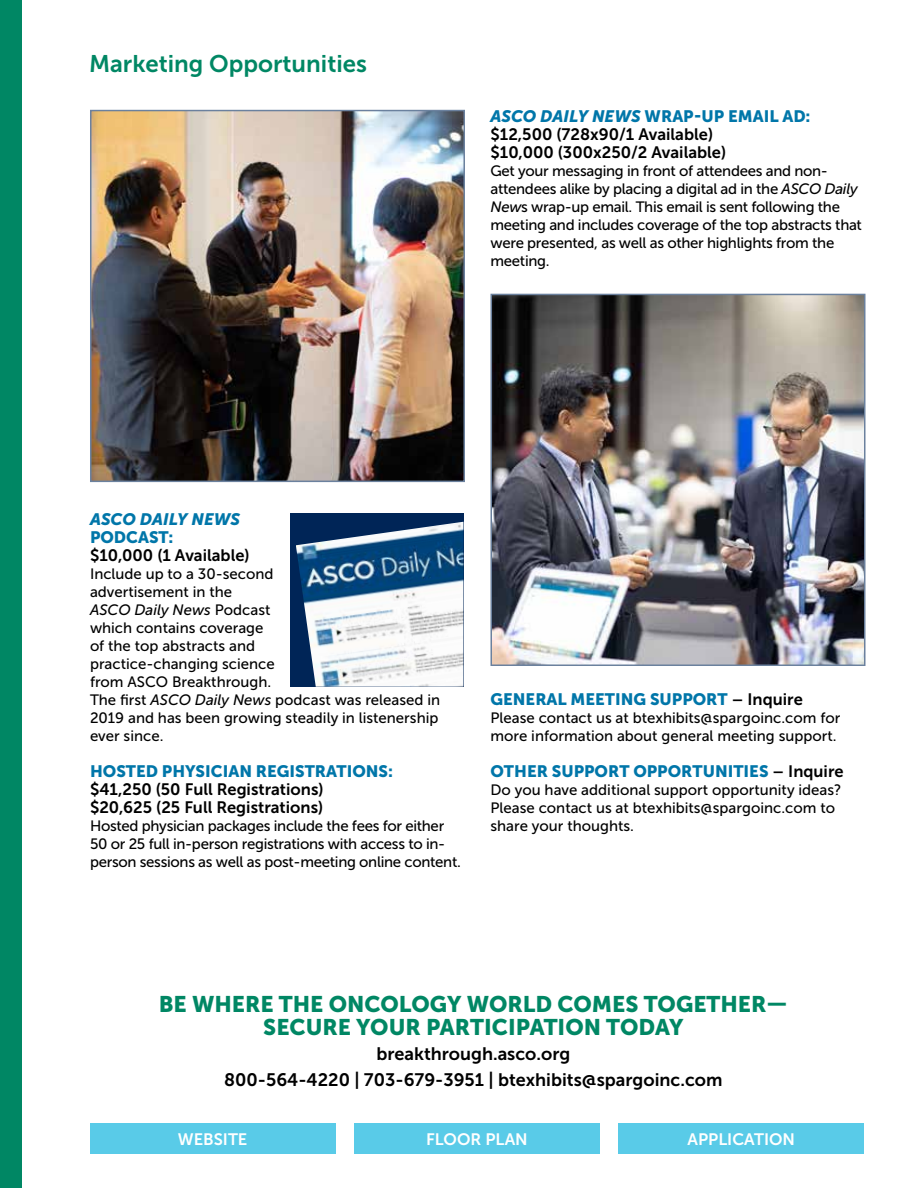
<style>
.page{position:relative;width:918px;height:1188px;background:#fff}
.page>*{position:absolute;margin:0;border:0;box-sizing:border-box;transform-origin:0 0}
.t1{font:24px "Museo Sans 700";color:#008764}
.t2{font:22.5px/22.5px "Museo Sans 900";color:#008764;text-align:center}
.t3{font:18px/25.5px "Museo Sans 700";color:#000;text-align:center}
.t4{font:16.5px/18px "Museo Sans 700";color:#000}
.t5{font:16.5px "Museo Sans 900";color:#0076a9}
.t6{font:16.5px "Museo Sans 700";color:#fff}
.t7{font:italic 16.5px "Museo Sans 900";color:#0076a9}
.t8{font:15px/18px "Museo Sans 500";color:#000}
.t9{font:15px/18px "Museo Sans 500";letter-spacing:-.02em;color:#000}
.s1{font-style:italic}
.s2{font-family:"Museo Sans 700";color:#000}
</style>
<div class="page">
<div style="left:290px;top:513px;width:174px;height:174px;background:#002557"></div>
<img style="left:296px;top:522px;width:168px;height:165px">
<img style="left:93px;top:113px;width:369px;height:366px">
<div style="left:90px;top:110px;width:375px;height:372px;border:2px solid #6b819e"></div>
<img style="left:493px;top:297px;width:370px;height:366px">
<div style="left:490px;top:294px;width:376px;height:372px;border:2px solid #6b819e"></div>
<div style="left:90px;top:1123px;width:245px;height:31px;background:#59cbe8"></div>
<div style="left:354px;top:1123px;width:246px;height:31px;background:#59cbe8"></div>
<div style="left:619px;top:1123px;width:245px;height:31px;background:#59cbe8"></div>
<div style="left:0;top:0;width:22px;height:1188px;background:#008764"></div>
<h1 class="t1" style="left:89px;top:50px;width:279px">Marketing Opportunities</h1>
<p class="t5" style="left:490px;top:107px;width:322px"><span class="s1">ASCO DAILY NEWS</span> WRAP-UP EMAIL AD:</p>
<p class="t4" style="left:490px;top:125px;width:237px">$12,500 (728x90/1 Available) $10,000 (300x250/2 Available)</p>
<p class="t9" style="left:490px;top:162px;width:373px">Get your messaging in front of attendees and non&shy;attendees alike by placing a digital ad in the <span class="s1">ASCO Daily New</span>s wrap-up email. This email is sent following the meeting and includes coverage of the top abstracts that were presented, as well as other highlights from the meeting.</p>
<p class="t7" style="left:90px;top:510px;width:152px">ASCO DAILY NEWS</p>
<p class="t5" style="left:90px;top:528px;width:85px">PODCAST:</p>
<p class="t4" style="left:90px;top:547px;width:161px">$10,000 (1 Available)</p>
<p class="t8" style="left:90px;top:565px;width:352px">Include up to a 30-second<br>advertisement in the<br><span class="s1">ASCO Daily News</span> Podcast<br>which contains coverage<br>of the top abstracts and<br>practice-changing science<br>from ASCO Breakthrough.<br>The first <span class="s1">ASCO Daily News</span> podcast was released in<br>2019 and has been growing steadily in listenership ever since.</p>
<p class="t5" style="left:90px;top:762px;width:305px">HOSTED PHYSICIAN REGISTRATIONS:</p>
<p class="t4" style="left:90px;top:781px;width:235px">$41,250 (50 Full Registrations) $20,625 (25 Full Registrations)</p>
<p class="t9" style="left:90px;top:817px;width:372px">Hosted physician packages include the fees for either<br>50 or 25 full in-person registrations with access to in&shy;person sessions as well as post-meeting online content.</p>
<p class="t5" style="left:490px;top:690px;width:314px">GENERAL MEETING SUPPORT <span class="s2">– Inquire</span></p>
<p class="t8" style="left:490px;top:709px;width:351px">Please contact us at btexhibits@spargoinc.com for more information about general meeting support.</p>
<p class="t5" style="left:490px;top:762px;width:355px">OTHER SUPPORT OPPORTUNITIES <span class="s2">– Inquire</span></p>
<p class="t8" style="left:490px;top:781px;width:353px">Do you have additional support opportunity ideas?<br>Please contact us at btexhibits@spargoinc.com to share your thoughts.</p>
<h2 class="t2" style="left:159px;top:993px;width:631px">BE WHERE THE ONCOLOGY WORLD COMES TOGETHER—<br>SECURE YOUR PARTICIPATION TODAY</h2>
<p class="t3" style="left:224px;top:1041px;width:500px">breakthrough.asco.org<br>800-564-4220 | 703-679-3951 | btexhibits@spargoinc.com</p>
<p class="t6" style="left:178px;top:1130px;width:71px">WEBSITE</p>
<p class="t6" style="left:426px;top:1130px;width:103px">FLOOR PLAN</p>
<p class="t6" style="left:688px;top:1130px;width:109px">APPLICATION</p>
</div>
